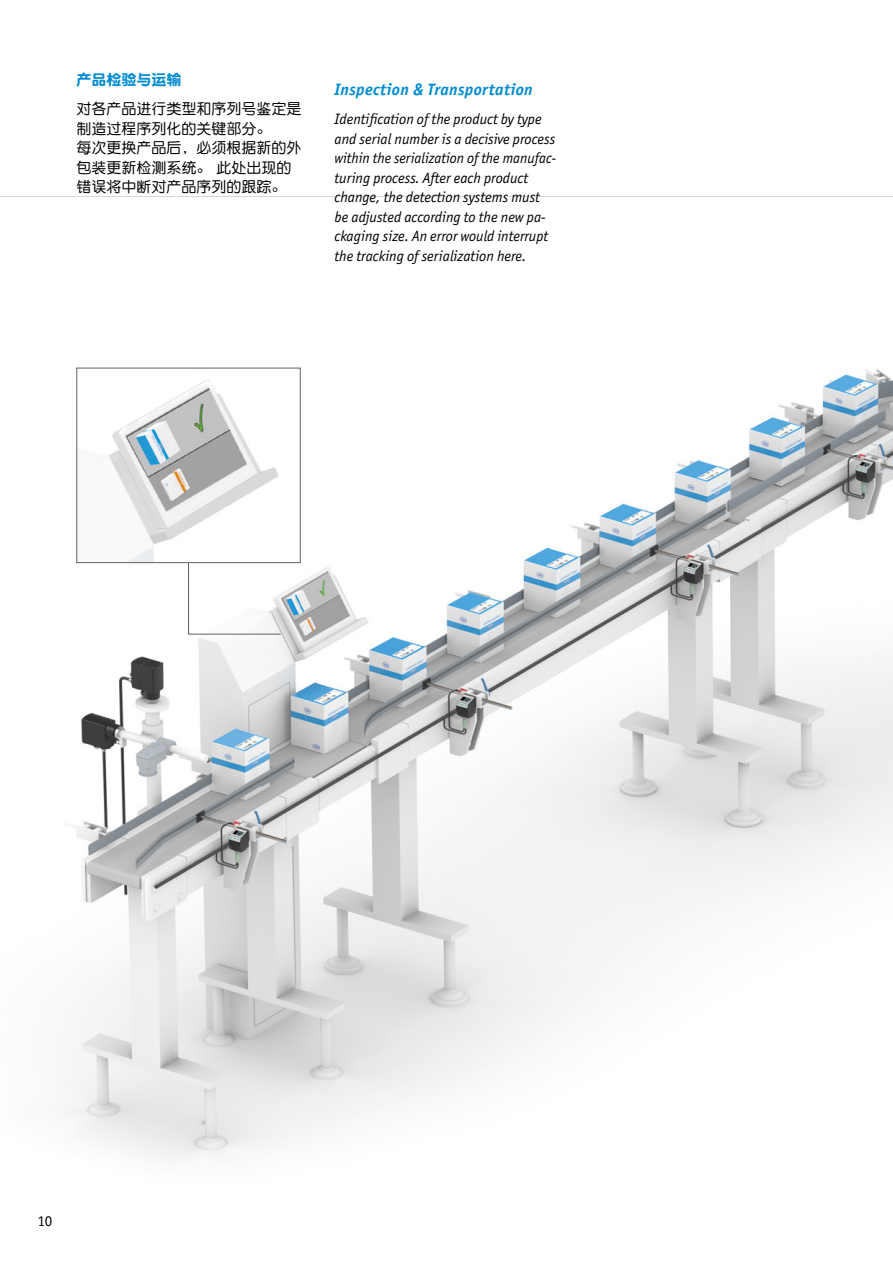
<style>
.page{position:relative;width:893px;height:1263px;background:#fff}
.page>*{position:absolute;margin:0;border:0;box-sizing:border-box;transform-origin:0 0}
.t1{font:italic 700 16.5px "Officina Sans ITC Pro";letter-spacing:.02em;color:#008bd2}
.t2{font:italic 15px/19.5px "Officina Sans ITC Pro";color:#000}
.t3{font:15px/19.5px "DF Yuan GB W5";color:#000}
.t4{font:15px "DF Yuan GB W9";color:#008bd2}
.t5{font:15px "Officina Sans ITC Pro";color:#000}
</style>
<div class="page">
<img style="left:0;top:196px;width:893px;height:963px">
<svg style="left:188px;top:563px;width:93px;height:72px"></svg>
<img style="left:79px;top:370px;width:219px;height:191px">
<p class="t4" style="left:77px;top:72px;width:106px">产品检验与运输</p>
<p class="t3" style="left:77px;top:99px;width:226px">对各产品进行类型和序列号鉴定是制造过程序列化的关键部分。<br>每次更换产品后，必须根据新的外包装更新检测系统。 此处出现的错误将中断对产品序列的跟踪。</p>
<p class="t1" style="left:334px;top:79px;width:200px">Inspection &amp; Transportation</p>
<p class="t2" style="left:334px;top:109px;width:223px">Identification of the product by type and serial number is a decisive process within the serialization of the manufac&shy;turing process. After each product change, the detection systems must be adjusted according to the new pa&shy;ckaging size. An error would interrupt the tracking of serialization here.</p>
<p class="t5" style="left:37px;top:1212px;width:17px">10</p>
</div>
